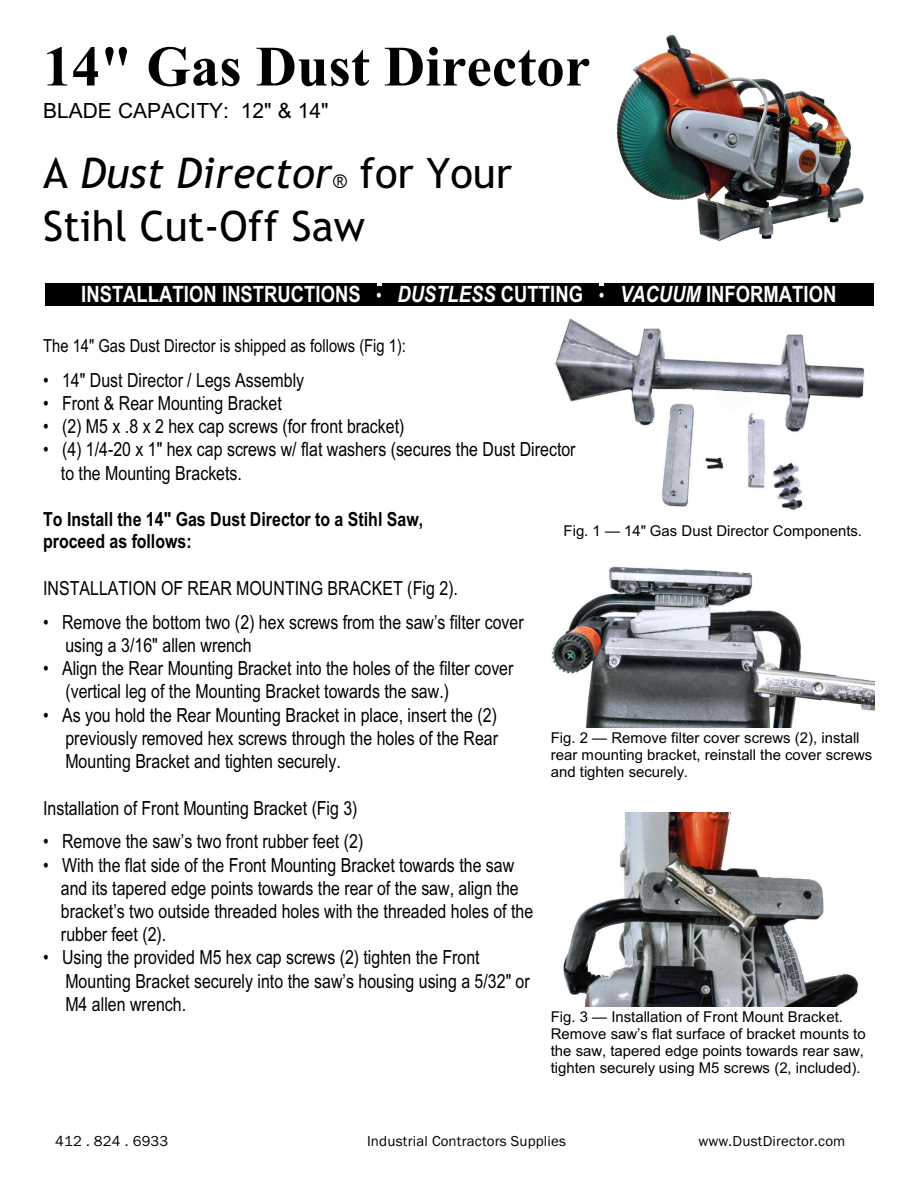
<style>
.page{position:relative;width:918px;height:1188px;background:#fff}
.page>*{position:absolute;margin:0;border:0;box-sizing:border-box;transform-origin:0 0}
.t1{font:700 57px "Times New Roman";color:#000}
.t2{font:42px/52.3px "Trebuchet MS";color:#000}
.t3{font:700 22.5px "Arial Narrow";color:#fff}
.t4{font:21px "Arial";color:#000}
.t5{font:19.5px/23.2px "Arial Narrow";color:#000}
.t6{font:700 19.5px/22.8px "Arial Narrow";color:#000}
.t7{font:18px "Arial Narrow";color:#000}
.t8{font:15px/17.1px "Arial";color:#000}
.t9{font:15px "Franklin Gothic";letter-spacing:.01em;color:#000}
.s1{font-style:italic}
.s2{font-size:21px}
.s3{font-weight:400;font-size:19.5px}
</style>
<div class="page">
<img style="left:616px;top:35px;width:248px;height:206px">
<img style="left:551px;top:566px;width:324px;height:161px">
<img style="left:562px;top:813px;width:297px;height:193px">
<img style="left:555px;top:318px;width:310px;height:193px">
<div style="left:45px;top:284px;width:331px;height:22px;background:#000"></div>
<div style="left:376px;top:286px;width:6px;height:20px;background:#000"></div>
<div style="left:382px;top:284px;width:16px;height:22px;background:#000"></div>
<div style="left:398px;top:284px;width:98px;height:22px;background:#000"></div>
<div style="left:496px;top:284px;width:103px;height:22px;background:#000"></div>
<div style="left:599px;top:286px;width:6px;height:20px;background:#000"></div>
<div style="left:605px;top:284px;width:10px;height:22px;background:#000"></div>
<div style="left:615px;top:284px;width:5px;height:22px;background:#000"></div>
<div style="left:620px;top:284px;width:81px;height:22px;background:#000"></div>
<div style="left:701px;top:284px;width:172px;height:22px;background:#000"></div>
<h1 class="t1" style="left:43px;top:47px;width:549px">14" Gas Dust Director</h1>
<p class="t4" style="left:43px;top:102px;width:287px">BLADE CAPACITY: 12" &amp; 14"</p>
<h2 class="t2" style="left:43px;top:151px;width:470px">A <span class="s1">Dust Director</span><span class="s2">®</span> for Your<br>Stihl Cut-Off Saw</h2>
<p class="t3" style="left:81px;top:285px;width:757px">INSTALLATION INSTRUCTIONS <span class="s3">•</span> <span class="s1">DUSTLESS</span> CUTTING <span class="s3">•</span> <span class="s1">VACUUM</span> INFORMATION</p>
<p class="t7" style="left:43px;top:338px;width:364px">The 14" Gas Dust Director is shipped as follows (Fig 1):</p>
<p class="t5" style="left:43px;top:370px;width:263px">• 14" Dust Director / Legs Assembly</p>
<p class="t5" style="left:43px;top:393px;width:240px">• Front &amp; Rear Mounting Bracket</p>
<p class="t5" style="left:43px;top:416px;width:363px">• (2) M5 x .8 x 2 hex cap screws (for front bracket)</p>
<p class="t5" style="left:61px;top:440px;width:516px;text-indent:-18px">• (4) 1/4-20 x 1" hex cap screws w/ flat washers (secures the Dust Director to the Mounting Brackets.</p>
<p class="t6" style="left:43px;top:509px;width:382px">To Install the 14" Gas Dust Director to a Stihl Saw, proceed as follows:</p>
<p class="t5" style="left:43px;top:578px;width:416px">INSTALLATION OF REAR MOUNTING BRACKET (Fig 2).</p>
<p class="t5" style="left:65px;top:612px;width:460px;text-indent:-22px">• Remove the bottom two (2) hex screws from the saw’s filter cover using a 3/16" allen wrench</p>
<p class="t5" style="left:65px;top:659px;width:450px;text-indent:-22px">• Align the Rear Mounting Bracket into the holes of the filter cover (vertical leg of the Mounting Bracket towards the saw.)</p>
<p class="t5" style="left:65px;top:705px;width:434px;text-align:justify;text-indent:-22px">• As you hold the Rear Mounting Bracket in place, insert the (2) previously removed hex screws through the holes of the Rear Mounting Bracket and tighten securely.</p>
<p class="t5" style="left:43px;top:798px;width:316px">Installation of Front Mounting Bracket (Fig 3)</p>
<p class="t5" style="left:43px;top:832px;width:322px">• Remove the saw’s two front rubber feet (2)</p>
<p class="t5" style="left:61px;top:855px;width:474px;text-indent:-18px">• With the flat side of the Front Mounting Bracket towards the saw and its tapered edge points towards the rear of the saw, align the bracket’s two outside threaded holes with the threaded holes of the rubber feet (2).</p>
<p class="t5" style="left:65px;top:948px;width:466px;text-indent:-22px">• Using the provided M5 hex cap screws (2) tighten the Front<br>Mounting Bracket securely into the saw’s housing using a 5/32" or<br>M4 allen wrench.</p>
<p class="t8" style="left:564px;top:523px;width:300px">Fig. 1 — 14" Gas Dust Director Components.</p>
<p class="t8" style="left:551px;top:731px;width:323px">Fig. 2 — Remove filter cover screws (2), install rear mounting bracket, reinstall the cover screws and tighten securely.</p>
<p class="t8" style="left:551px;top:1009px;width:316px">Fig. 3 — Installation of Front Mount Bracket.<br>Remove saw’s flat surface of bracket mounts to the saw, tapered edge points towards rear saw, tighten securely using M5 screws (2, included).</p>
<p class="t9" style="left:55px;top:1135px;width:115px">412 . 824 . 6933</p>
<p class="t9" style="left:367px;top:1135px;width:200px">Industrial Contractors Supplies</p>
<p class="t9" style="left:698px;top:1135px;width:149px">www.DustDirector.com</p>
</div>
